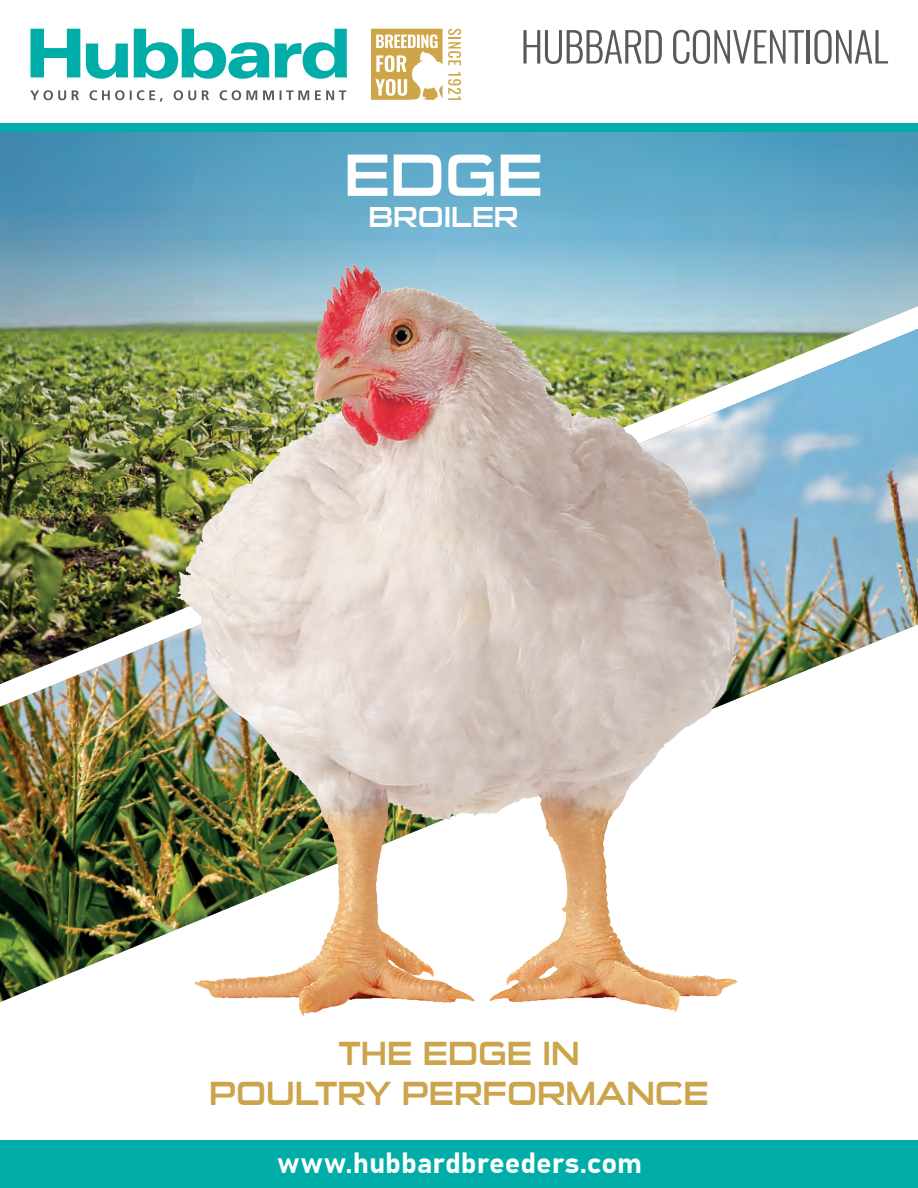
<style>
.page{position:relative;width:918px;height:1188px;background:#fff}
.page>*{position:absolute;margin:0;border:0;box-sizing:border-box;transform-origin:0 0}
.t1{font:60px "Sui Generis Rg";color:#fff}
.t2{font:33px "Sui Generis Rg";color:#cba44c}
.t3{font:29.25px "Bahnschrift";color:#fff}
.t4{font:28.5px "Sui Generis Rg";color:#fff}
</style>
<div class="page">
<svg style="left:371px;top:29px;width:90px;height:71px"></svg>
<svg style="left:30px;top:29px;width:50px;height:48px"></svg>
<svg style="left:86px;top:44px;width:42px;height:35px"></svg>
<svg style="left:134px;top:29px;width:135px;height:50px"></svg>
<svg style="left:275px;top:29px;width:72px;height:50px"></svg>
<svg style="left:30px;top:90px;width:316px;height:12px"></svg>
<svg style="left:523px;top:30px;width:139px;height:34px"></svg>
<svg style="left:673px;top:30px;width:131px;height:34px"></svg>
<hr style="left:807px;top:30px;width:3px;height:34px;background:#5a5a5d">
<svg style="left:814px;top:30px;width:74px;height:34px"></svg>
<div style="left:0;top:1141px;width:918px;height:47px;background:#00ada8"></div>
<img style="left:0;top:132px;width:918px;height:197px">
<img style="left:0;top:329px;width:918px;height:673px">
<img style="left:163px;top:242px;width:593px;height:774px">
<div style="left:0;top:123px;width:918px;height:9px;background:#00ada8"></div>
<p class="t1" style="left:344px;top:140px;width:200px">EDGE</p>
<p class="t4" style="left:369px;top:201px;width:151px">BROILER</p>
<p class="t2" style="left:338px;top:1035px;width:243px">THE EDGE IN</p>
<p class="t2" style="left:209px;top:1074px;width:501px">POULTRY PERFORMANCE</p>
<p class="t3" style="left:277px;top:1140px;width:367px">www.hubbardbreeders.com</p>
</div>
